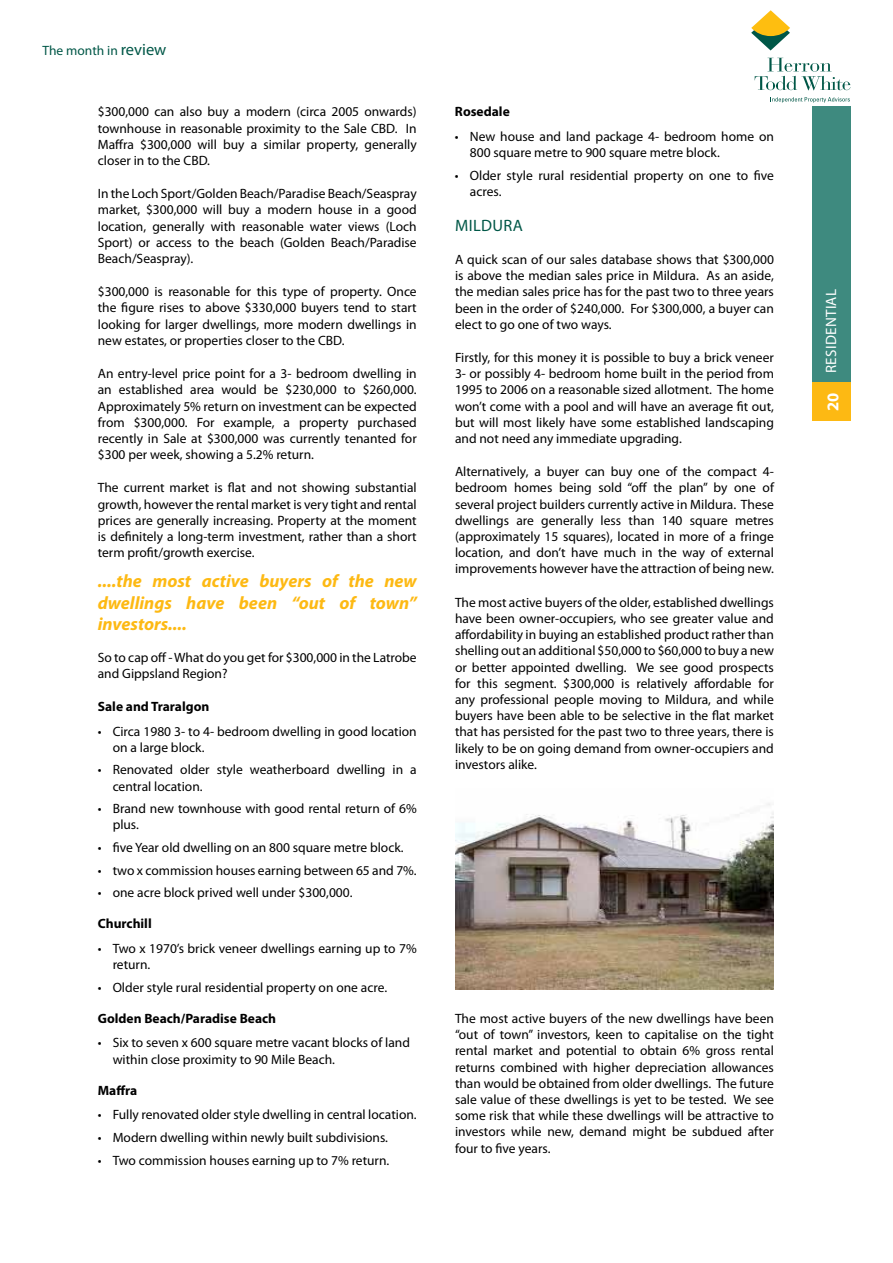
<style>
.page{position:relative;width:893px;height:1263px;background:#fff}
.page>*{position:absolute;margin:0;border:0;box-sizing:border-box;transform-origin:0 0}
.t1{font:italic 700 18px/21.6px "Myriad Pro";color:#fdb913;text-align:justify}
.t2{font:16.5px "Myriad Pro";color:#005747}
.t3{font:700 16.5px "Myriad Pro";color:#fff}
.t4{font:15px "Myriad Pro";letter-spacing:.02em;color:#fff}
.t5{font:13.5px/16.2px "Myriad Pro";color:#000;text-align:justify}
.t6{font:700 13.5px "Myriad Pro";color:#000}
.t7{font:13.5px "Myriad Pro";color:#005747}
.s1{font-size:16.5px}
</style>
<div class="page">
<div style="left:812px;top:106px;width:38px;height:315px;background:#3e8a7f"></div>
<div style="left:812px;top:383px;width:38px;height:38px;background:#fdb913"></div>
<svg style="left:751px;top:10px;width:39px;height:40px"></svg>
<svg style="left:755px;top:58px;width:95px;height:32px"></svg>
<svg style="left:772px;top:97px;width:78px;height:6px"></svg>
<img style="left:455px;top:803px;width:319px;height:187px">
<p class="t7" style="left:43px;top:42px;width:125px">The month in <span class="s1">review</span></p>
<p class="t5" style="left:98px;top:104px;width:320px">$300,000 can also buy a modern (circa 2005 onwards) townhouse in reasonable proximity to the Sale CBD. In Maffra $300,000 will buy a similar property, generally closer in to the CBD.</p>
<p class="t5" style="left:98px;top:185px;width:320px">In the Loch Sport/Golden Beach/Paradise Beach/Seaspray market, $300,000 will buy a modern house in a good location, generally with reasonable water views (Loch Sport) or access to the beach (Golden Beach/Paradise Beach/Seaspray).</p>
<p class="t5" style="left:98px;top:283px;width:320px">$300,000 is reasonable for this type of property. Once the figure rises to above $330,000 buyers tend to start looking for larger dwellings, more modern dwellings in new estates, or properties closer to the CBD.</p>
<p class="t5" style="left:98px;top:365px;width:320px">An entry-level price point for a 3- bedroom dwelling in an established area would be $230,000 to $260,000.<br>Approximately 5% return on investment can be expected from $300,000. For example, a property purchased recently in Sale at $300,000 was currently tenanted for $300 per week, showing a 5.2% return.</p>
<p class="t5" style="left:98px;top:479px;width:320px">The current market is flat and not showing substantial growth, however the rental market is very tight and rental prices are generally increasing. Property at the moment is definitely a long-term investment, rather than a short term profit/growth exercise.</p>
<h1 class="t1" style="left:98px;top:570px;width:320px">....the most active buyers of the new dwellings have been “out of town” investors....</h1>
<p class="t5" style="left:98px;top:649px;width:320px">So to cap off - What do you get for $300,000 in the Latrobe and Gippsland Region?</p>
<p class="t6" style="left:98px;top:698px;width:113px">Sale and Traralgon</p>
<p class="t5" style="left:113px;top:723px;width:306px;text-indent:-15px">• Circa 1980 3- to 4- bedroom dwelling in good location on a large block.</p>
<p class="t5" style="left:113px;top:761px;width:305px;text-indent:-15px">• Renovated older style weatherboard dwelling in a central location.</p>
<p class="t5" style="left:113px;top:800px;width:306px;text-indent:-15px">• Brand new townhouse with good rental return of 6% plus.</p>
<p class="t5" style="left:98px;top:839px;width:307px">• five Year old dwelling on an 800 square metre block.</p>
<p class="t5" style="left:98px;top:862px;width:320px">• two x commission houses earning between 65 and 7%.</p>
<p class="t5" style="left:98px;top:884px;width:256px">• one acre block prived well under $300,000.</p>
<p class="t6" style="left:98px;top:915px;width:55px">Churchill</p>
<p class="t5" style="left:113px;top:940px;width:306px;text-indent:-15px">• Two x 1970’s brick veneer dwellings earning up to 7% return.</p>
<p class="t5" style="left:98px;top:979px;width:291px">• Older style rural residential property on one acre.</p>
<p class="t6" style="left:98px;top:1009px;width:180px">Golden Beach/Paradise Beach</p>
<p class="t5" style="left:113px;top:1035px;width:299px;text-indent:-15px">• Six to seven x 600 square metre vacant blocks of land within close proximity to 90 Mile Beach.</p>
<p class="t6" style="left:98px;top:1081px;width:41px">Maffra</p>
<p class="t5" style="left:98px;top:1106px;width:320px">• Fully renovated older style dwelling in central location.</p>
<p class="t5" style="left:98px;top:1129px;width:292px">• Modern dwelling within newly built subdivisions.</p>
<p class="t5" style="left:98px;top:1152px;width:293px">• Two commission houses earning up to 7% return.</p>
<p class="t6" style="left:455px;top:103px;width:56px">Rosedale</p>
<p class="t5" style="left:470px;top:128px;width:306px;text-indent:-15px">• New house and land package 4- bedroom home on<br>800 square metre to 900 square metre block.</p>
<p class="t5" style="left:470px;top:167px;width:306px;text-indent:-15px">• Older style rural residential property on one to five acres.</p>
<p class="t2" style="left:455px;top:215px;width:11px">Mildu</p>
<p class="t2" style="left:503px;top:215px;width:19px">ra</p>
<p class="t5" style="left:455px;top:251px;width:320px">A quick scan of our sales database shows that $300,000 is above the median sales price in Mildura. As an aside, the median sales price has for the past two to three years been in the order of $240,000. For $300,000, a buyer can elect to go one of two ways.</p>
<p class="t5" style="left:455px;top:349px;width:320px">Firstly, for this money it is possible to buy a brick veneer 3- or possibly 4- bedroom home built in the period from 1995 to 2006 on a reasonable sized allotment. The home won’t come with a pool and will have an average fit out, but will most likely have some established landscaping and not need any immediate upgrading.</p>
<p class="t5" style="left:455px;top:463px;width:320px">Alternatively, a buyer can buy one of the compact 4- bedroom homes being sold “off the plan” by one of several project builders currently active in Mildura. These dwellings are generally less than 140 square metres (approximately 15 squares), located in more of a fringe location, and don’t have much in the way of external improvements however have the attraction of being new.</p>
<p class="t5" style="left:455px;top:594px;width:320px">The most active buyers of the older, established dwellings have been owner-occupiers, who see greater value and affordability in buying an established product rather than shelling out an additional $50,000 to $60,000 to buy a new or better appointed dwelling. We see good prospects for this segment. $300,000 is relatively affordable for any professional people moving to Mildura, and while buyers have been able to be selective in the flat market that has persisted for the past two to three years, there is likely to be on going demand from owner-occupiers and investors alike.</p>
<p class="t5" style="left:455px;top:1010px;width:320px">The most active buyers of the new dwellings have been “out of town” investors, keen to capitalise on the tight rental market and potential to obtain 6% gross rental returns combined with higher depreciation allowances than would be obtained from older dwellings. The future sale value of these dwellings is yet to be tested. We see some risk that while these dwellings will be attractive to investors while new, demand might be subdued after four to five years.</p>
<p class="t4" style="left:822px;top:373px;width:84px;rotate:-90deg">residential</p>
<p class="t3" style="left:822px;top:411px;width:20px;rotate:-90deg">20</p>
</div>
